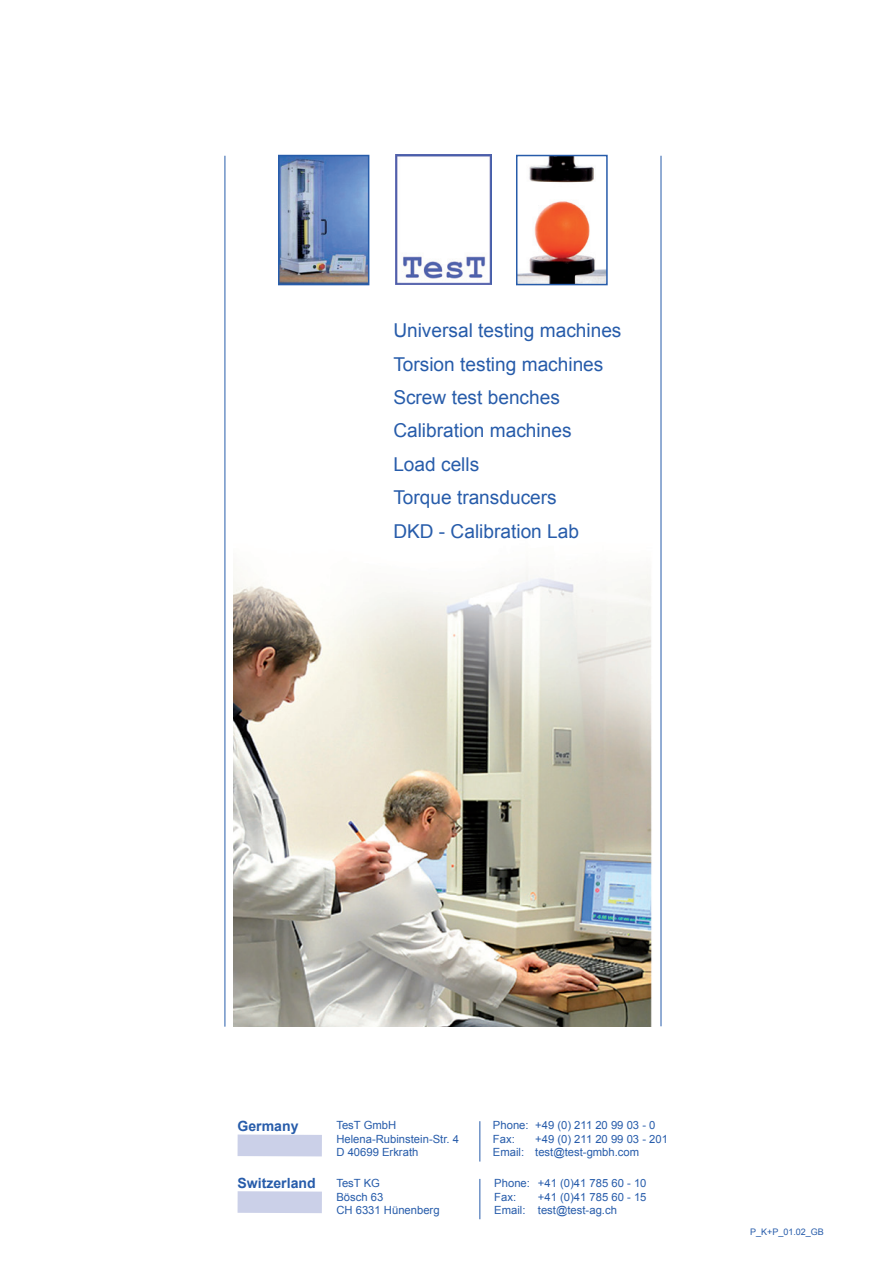
<style>
.page{position:relative;width:893px;height:1263px;background:#fff}
.page>*{position:absolute;margin:0;border:0;box-sizing:border-box;transform-origin:0 0}
.t1{font:19.05px/33.5px "Arial";color:#275caa}
.t2{font:700 14.1px "Arial";color:#275caa}
.t3{font:11.25px/13.5px "Arial";color:#275caa}
.t4{font:9px "Arial";color:#275caa}
</style>
<div class="page">
<img style="left:233px;top:570px;width:419px;height:456px">
<div style="left:238px;top:1134px;width:84px;height:22px;background:#cbd0e8"></div>
<div style="left:238px;top:1191px;width:84px;height:22px;background:#cbd0e8"></div>
<hr style="left:479px;top:1121px;width:1px;height:40px;background:#275caa">
<hr style="left:479px;top:1179px;width:1px;height:40px;background:#275caa">
<hr style="left:225px;top:156px;width:1px;height:871px;background:#275caa">
<hr style="left:661px;top:156px;width:1px;height:870px;background:#275caa">
<img style="left:281px;top:158px;width:85px;height:124px">
<div style="left:278px;top:155px;width:91px;height:130px;border:2px solid #275caa"></div>
<img style="left:519px;top:158px;width:86px;height:124px">
<div style="left:516px;top:155px;width:92px;height:130px;border:2px solid #275caa"></div>
<img style="left:396px;top:155px;width:96px;height:130px">
<h1 class="t1" style="left:393px;top:314px;width:230px">Universal testing machines<br>Torsion testing machines<br>Screw test benches<br>Calibration machines<br>Load cells<br>Torque transducers<br>DKD - Calibration Lab</h1>
<p class="t2" style="left:238px;top:1117px;width:62px">Germany</p>
<p class="t2" style="left:238px;top:1174px;width:80px">Switzerland</p>
<p class="t3" style="left:336px;top:1119px;width:124px">TesT GmbH<br>Helena-Rubinstein-Str. 4<br>D 40699 Erkrath</p>
<p class="t3" style="left:493px;top:1119px;width:164px">Phone: +49 (0) 211 20 99 03 - 0<br>Fax:</p>
<p class="t3" style="left:493px;top:1132px;width:176px;text-indent:42px">+49 (0) 211 20 99 03 - 201<br>Email: test@test-gmbh.com</p>
<p class="t3" style="left:336px;top:1176px;width:105px">TesT KG<br>Bösch 63<br>CH 6331 Hünenberg</p>
<p class="t3" style="left:494px;top:1176px;width:154px">Phone: +41 (0)41 785 60 - 10<br>Fax:</p>
<p class="t3" style="left:494px;top:1190px;width:154px;text-indent:44px">+41 (0)41 785 60 - 15<br>Email: test@test-ag.ch</p>
<p class="t4" style="left:750px;top:1226px;width:75px">P_K+P_01.02_GB</p>
</div>
